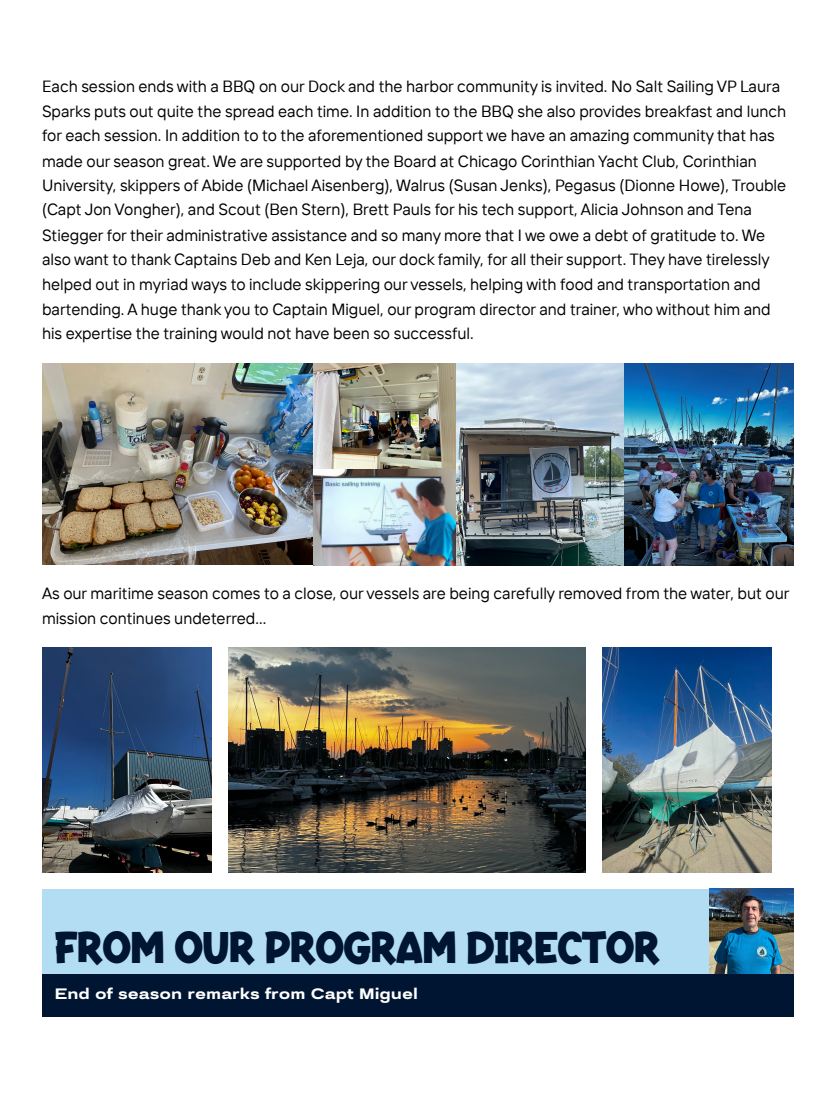
<style>
.page{position:relative;width:836px;height:1103px;background:#fff}
.page>*{position:absolute;margin:0;border:0;box-sizing:border-box;transform-origin:0 0}
.t1{font:45.3px "Aquatic Personal Use";color:#001532}
.t2{font:16.2px/24.8px "TT Interphases";color:#000}
.t3{font:600 expanded 15.15px "Prachason Neue";color:#fff}
</style>
<div class="page">
<img style="left:42px;top:363px;width:271px;height:202px">
<img style="left:455px;top:363px;width:338px;height:203px">
<img style="left:313px;top:469px;width:142px;height:97px">
<img style="left:313px;top:363px;width:142px;height:106px">
<img style="left:228px;top:648px;width:357px;height:224px">
<img style="left:42px;top:648px;width:169px;height:224px">
<img style="left:602px;top:648px;width:169px;height:224px">
<div style="left:42px;top:889px;width:751px;height:127px;background:#b3ddf2"></div>
<img style="left:709px;top:889px;width:84px;height:85px">
<div style="left:42px;top:974px;width:751px;height:42px;background:#001532"></div>
<p class="t2" style="left:42px;top:73px;width:745px">Each session ends with a BBQ on our Dock and the harbor community is invited. No Salt Sailing VP Laura Sparks puts out quite the spread each time. In addition to the BBQ she also provides breakfast and lunch for each session. In addition to to the aforementioned support we have an amazing community that has made our season great. We are supported by the Board at Chicago Corinthian Yacht Club, Corinthian University, skippers of Abide (Michael Aisenberg), Walrus (Susan Jenks), Pegasus (Dionne Howe), Trouble (Capt Jon Vongher), and Scout (Ben Stern), Brett Pauls for his tech support, Alicia Johnson and Tena Stiegger for their administrative assistance and so many more that I we owe a debt of gratitude to. We also want to thank Captains Deb and Ken Leja, our dock family, for all their support. They have tirelessly helped out in myriad ways to include skippering our vessels, helping with food and transportation and bartending. A huge thank you to Captain Miguel, our program director and trainer, who without him and his expertise the training would not have been so successful.</p>
<p class="t2" style="left:42px;top:581px;width:749px;line-height:24.3px">As our maritime season comes to a close, our vessels are being carefully removed from the water, but our mission continues undeterred...</p>
<p class="t1" style="left:55px;top:927px;width:606px">FROM OUR PROGRAM DIRECTOR</p>
<p class="t3" style="left:55px;top:987px;width:365px">End of season remarks from Capt Miguel</p>
</div>
